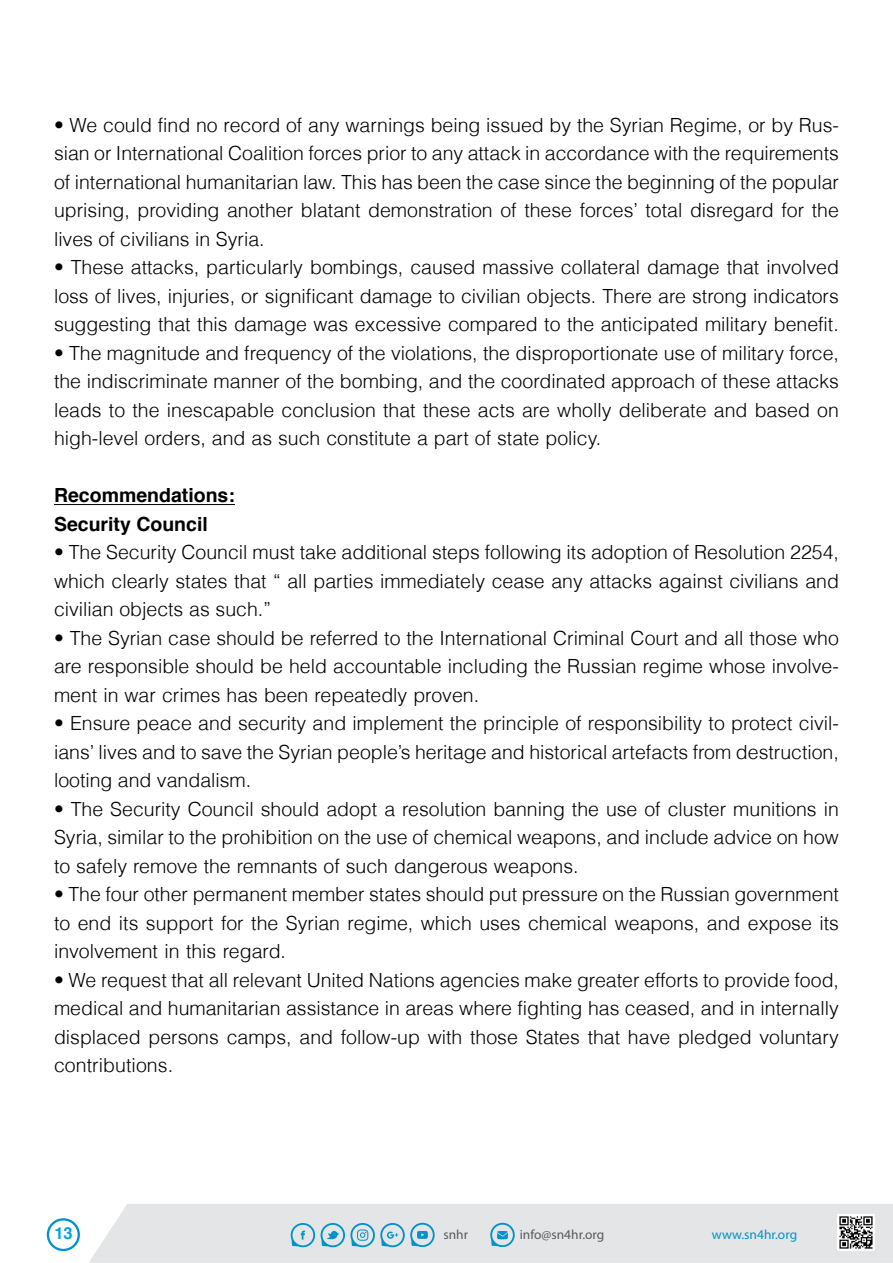
<style>
.page{position:relative;width:893px;height:1263px;background:#fff}
.page>*{position:absolute;margin:0;border:0;box-sizing:border-box;transform-origin:0 0}
.t1{font:300 19.5px/28.5px "Helvetica";color:#000;text-align:justify}
.t2{font:700 19.5px/28.5px "Helvetica";color:#000}
.t3{font:700 16.5px "Helvetica";color:#00a4e2}
.t4{font:13.35px "Myriad Pro";color:#58595b}
.t5{font:13.35px "Myriad Pro";color:#0092c8}
</style>
<div class="page">
<div style="left:89px;top:1204px;width:804px;height:59px;background:#e4e5e6"></div>
<svg style="left:291px;top:1223px;width:24px;height:24px"></svg>
<svg style="left:321px;top:1223px;width:114px;height:24px;background:#a1ccdd"></svg>
<svg style="left:490px;top:1223px;width:25px;height:24px"></svg>
<img style="left:837px;top:1214px;width:37px;height:37px">
<svg style="left:47px;top:1218px;width:33px;height:33px"></svg>
<hr style="left:54px;top:504px;width:181px;height:1px;background:#000">
<p class="t1" style="left:54px;top:110px;width:786px">• We could find no record of any warnings being issued by the Syrian Regime, or by Rus-</p>
<p class="t1" style="left:54px;top:167px;width:786px">of international humanitarian law. This has been the case since the beginning of the popular uprising, providing another blatant demonstration of these forces’ total disregard for the lives of civilians in Syria.</p>
<p class="t1" style="left:54px;top:253px;width:786px">• These attacks, particularly bombings, caused massive collateral damage that involved loss of lives, injuries, or significant damage to civilian objects. There are strong indicators suggesting that this damage was excessive compared to the anticipated military benefit.</p>
<p class="t1" style="left:54px;top:338px;width:786px">• The magnitude and frequency of the violations, the disproportionate use of military force, the indiscriminate manner of the bombing, and the coordinated approach of these attacks leads to the inescapable conclusion that these acts are wholly deliberate and based on high-level orders, and as such constitute a part of state policy.</p>
<p class="t2" style="left:54px;top:481px;width:182px">Recommendations:<br>Security Council</p>
<p class="t1" style="left:54px;top:538px;width:786px">• The Security Council must take additional steps following its adoption of Resolution 2254, which clearly states that “ all parties immediately cease any attacks against civilians and civilian objects as such “.</p>
<p class="t1" style="left:54px;top:623px;width:786px">• The Syrian case should be referred to the International Criminal Court and all those who</p>
<p class="t1" style="left:54px;top:680px;width:427px">ment in war crimes has been repeatedly proven.</p>
<p class="t1" style="left:54px;top:139px;width:786px">sian or International Coalition forces prior to any attack in accordance with the requirements</p>
<p class="t1" style="left:54px;top:652px;width:786px">are responsible should be held accountable including the Russian regime whose involve-</p>
<p class="t1" style="left:54px;top:709px;width:786px">• Ensure peace and security and implement the principle of responsibility to protect civil-</p>
<p class="t1" style="left:54px;top:766px;width:199px">looting and vandalism.</p>
<p class="t1" style="left:54px;top:794px;width:786px">• The Security Council should adopt a resolution banning the use of cluster munitions in Syria, similar to the prohibition on the use of chemical weapons, and include advice on how to safely remove the remnants of such dangerous weapons.</p>
<p class="t1" style="left:54px;top:880px;width:786px">• The four other permanent member states should put pressure on the Russian government to end its support for the Syrian regime, which uses chemical weapons, and expose its involvement in this regard.</p>
<p class="t1" style="left:54px;top:965px;width:786px">• We request that all relevant United Nations agencies make greater efforts to provide food, medical and humanitarian assistance in areas where fighting has ceased, and in internally displaced persons camps, and follow-up with those States that have pledged voluntary contributions.</p>
<p class="t1" style="left:54px;top:737px;width:786px">ians’ lives and to save the Syrian peoples’ heritage and historical artefacts from destruction,</p>
<p class="t3" style="left:54px;top:1220px;width:20px">13</p>
<p class="t4" style="left:443px;top:1226px;width:26px">snhr</p>
<p class="t4" style="left:520px;top:1226px;width:86px">info@sn4hr.org</p>
<p class="t5" style="left:712px;top:1226px;width:87px">www.sn4hr.org</p>
</div>
